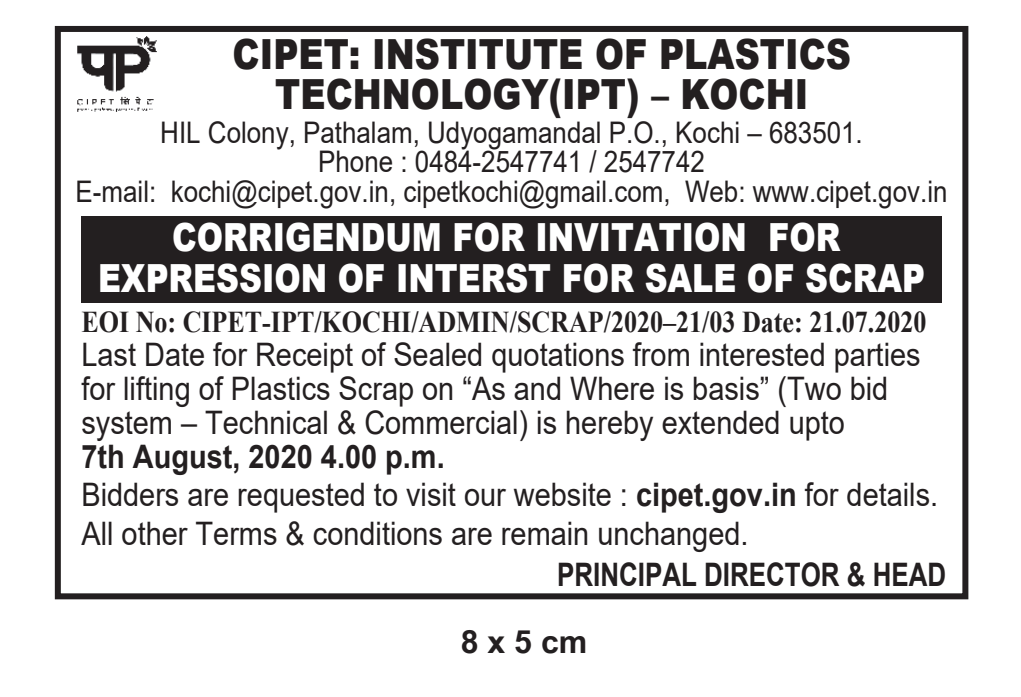
<style>
.page{position:relative;width:1021px;height:697px;background:#fff}
.page>*{position:absolute;margin:0;border:0;box-sizing:border-box;transform-origin:0 0}
.t1{font:900 41.6px/39.6px "Arial";color:#231f20;text-align:center;scale:.84 1}
.t2{font:900 38.8px/40.4px "Arial";color:#fff;text-align:center;scale:.82 1}
.t3{font:32.4px/34px "Arial";color:#231f20;scale:.89 1}
.t4{font:700 32.4px "Arial";color:#231f20;scale:.8 1}
.t5{font:700 32px "Arial Narrow";color:#231f20;scale:1.22 1}
.t6{font:700 30px "Times New Roman";color:#231f20;scale:.86 1}
.t7{font:29.6px/29.2px "Arial";color:#231f20;text-align:center;scale:.87 1}
.s1{font-weight:700}
</style>
<div class="page">
<div style="left:81px;top:216px;width:860px;height:87px;background:#231f20"></div>
<img style="left:77px;top:36px;width:80px;height:76px">
<div style="left:55px;top:26px;width:913px;height:573px;border:6px solid #231f20"></div>
<p class="t1" style="left:233px;top:33px;width:737px">CIPET: INSTITUTE OF PLASTICS<br>TECHNOLOGY(IPT) – KOCHI</p>
<p class="t7" style="left:76px;top:117px;width:1003px">HIL Colony, Pathalam, Udyogamandal P.O., Kochi – 683501.<br>Phone : 0484-2547741 / 2547742<br>E-mail: kochi@cipet.gov.in, cipetkochi@gmail.com, Web: www.cipet.gov.in</p>
<p class="t2" style="left:98px;top:216px;width:1010px">CORRIGENDUM FOR INVITATION FOR<br>EXPRESSION OF INTERST FOR SALE OF SCRAP</p>
<p class="t6" style="left:81px;top:300px;width:984px">EOI No: CIPET-IPT/KOCHI/ADMIN/SCRAP/2020–21/03 Date: 21.07.2020</p>
<p class="t3" style="left:81px;top:337px;width:944px">Last Date for Receipt of Sealed quotations from interested parties for lifting of Plastics Scrap on “As and Where is basis” (Two bid system – Technical &amp; Commercial) is hereby extended upto</p>
<p class="t3" style="left:81px;top:437px;width:964px;line-height:38.4px"><span class="s1">7th August, 2020 4.00 p.m.<br></span>Bidders are requested to visit our website : <span class="s1">cipet.gov.in</span> for details.<br>All other Terms &amp; conditions are remain unchanged.</p>
<p class="t4" style="left:557px;top:551px;width:488px">PRINCIPAL DIRECTOR &amp; HEAD</p>
<p class="t5" style="left:460px;top:617px;width:105px">8 x 5 cm</p>
</div>
